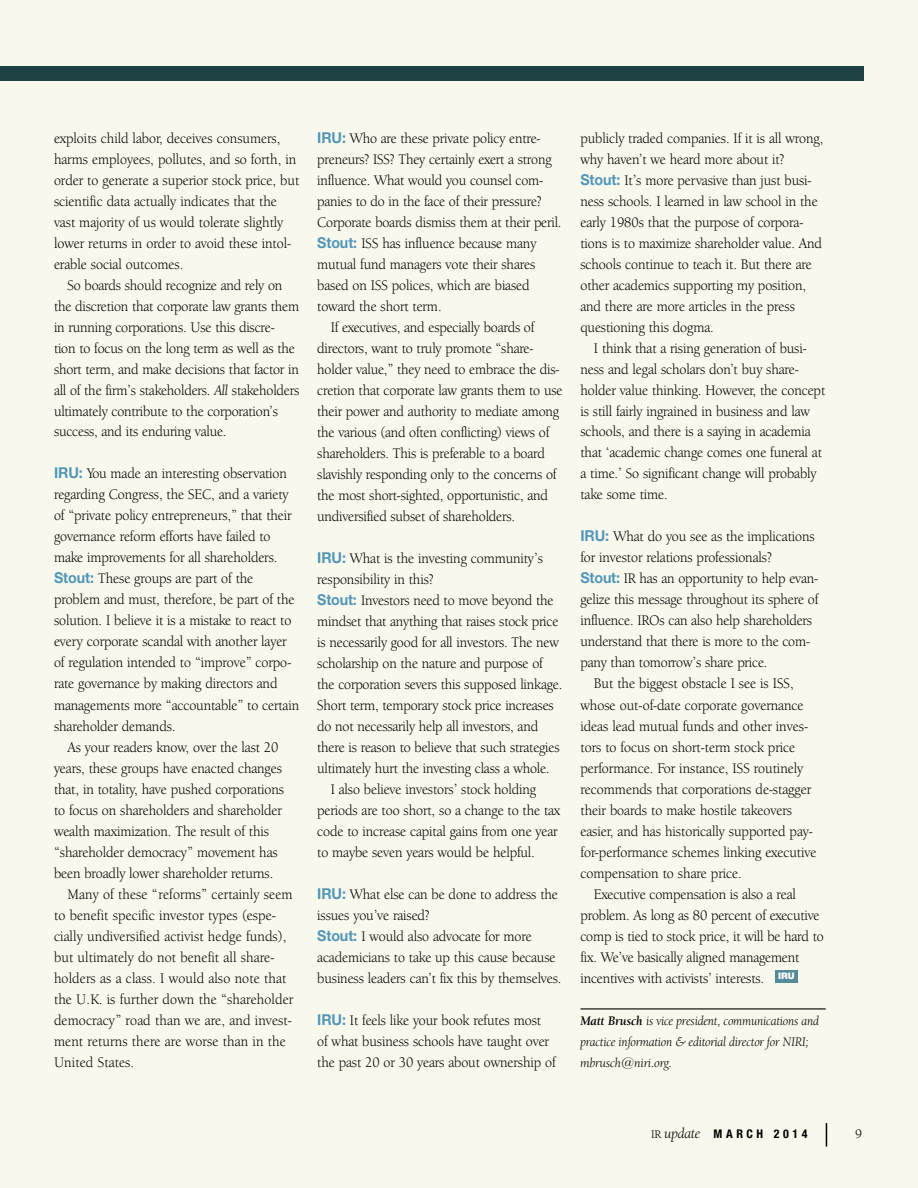
<style>
.page{position:relative;width:918px;height:1188px;background:#f9f8ec}
.page>*{position:absolute;margin:0;border:0;box-sizing:border-box;transform-origin:0 0}
.t1{font:15px/21px "Berkeley Oldstyle IT Cby BT";letter-spacing:-.005em;color:#000;scale:.95 1}
.t2{font:italic 13.5px/21px "Berkeley Oldstyle IT Cby BT";letter-spacing:-.005em;color:#000;scale:.95 1}
.t3{font:13.5px "Berkeley Oldstyle IT Cby BT";color:#000}
.t4{font:700 condensed 12px "Helvetica Neue LT Pro";letter-spacing:.3em;color:#000}
.s1{font-style:italic}
.s2{font-family:"Helvetica Neue LT Pro";font-weight:700;color:#5196b8}
.s3{font-weight:700}
.s4{font-family:"Berkeley Oldstyle IT Cby BT";font-weight:400;font-stretch:normal}
.s5{font-family:"Berkeley Oldstyle IT Cby BT";font-weight:400;font-style:italic;font-stretch:normal;font-size:15px}
</style>
<div class="page">
<hr style="left:580px;top:1008px;width:246px;height:2px;background:#000">
<div style="left:775px;top:970px;width:22px;height:12px;background:#558a9b"></div>
<svg style="left:826px;top:1123px;width:1px;height:24px"></svg>
<div style="left:0;top:66px;width:864px;height:15px;background:#1e4244"></div>
<p class="t1" style="left:54px;top:127px;width:260px">exploits child labor, deceives consumers, harms employees, pollutes, and so forth, in order to generate a superior stock price, but scientific data actually indicates that the vast majority of us would tolerate slightly lower returns in order to avoid these intol&shy;erable social outcomes.</p>
<p class="t1" style="left:54px;top:274px;width:260px;text-indent:13px">So boards should recognize and rely on the discretion that corporate law grants them in running corporations. Use this discre&shy;tion to focus on the long term as well as the short term, and make decisions that factor in all of the firm’s stakeholders. <span class="s1">All</span> stakeholders ultimately contribute to the corporation’s success, and its enduring value.</p>
<p class="t1" style="left:54px;top:463px;width:260px"><span class="s2">IRU:</span> You made an interesting observation regarding Congress, the SEC, and a variety of “private policy entrepreneurs,” that their governance reform efforts have failed to make improvements for all shareholders.<br><span class="s2">Stout:</span> These groups are part of the problem and must, therefore, be part of the solution. I believe it is a mistake to react to every corporate scandal with another layer of regulation intended to “improve” corpo&shy;rate governance by making directors and managements more “accountable” to certain shareholder demands.</p>
<p class="t1" style="left:67px;top:736px;width:224px">As your readers know, over the last 20</p>
<p class="t1" style="left:54px;top:757px;width:241px">years, these groups have enacted changes</p>
<p class="t1" style="left:54px;top:778px;width:244px">that, in totality, have pushed corporations</p>
<p class="t1" style="left:54px;top:799px;width:241px">to focus on shareholders and shareholder</p>
<p class="t1" style="left:54px;top:820px;width:228px">wealth maximization. The result of this</p>
<p class="t1" style="left:54px;top:841px;width:237px">“shareholder democracy” movement has</p>
<p class="t1" style="left:54px;top:862px;width:233px">been broadly lower shareholder returns.</p>
<p class="t1" style="left:67px;top:883px;width:238px">Many of these “reforms” certainly seem</p>
<p class="t1" style="left:54px;top:904px;width:235px">to benefit specific investor types (espe-</p>
<p class="t1" style="left:54px;top:925px;width:246px">cially undiversified activist hedge funds),</p>
<p class="t1" style="left:54px;top:946px;width:234px">but ultimately do not benefit all share-</p>
<p class="t1" style="left:54px;top:967px;width:246px">holders as a class. I would also note that</p>
<p class="t1" style="left:54px;top:988px;width:253px">the U.K. is further down the “shareholder</p>
<p class="t1" style="left:54px;top:1009px;width:252px">democracy” road than we are, and invest-</p>
<p class="t1" style="left:54px;top:1030px;width:246px">ment returns there are worse than in the</p>
<p class="t1" style="left:54px;top:1051px;width:86px">United States.</p>
<p class="t1" style="left:317px;top:127px;width:237px"><span class="s2">IRU:</span> Who are these private policy entre-</p>
<p class="t1" style="left:317px;top:148px;width:248px">preneurs? ISS? They certainly exert a strong</p>
<p class="t1" style="left:317px;top:169px;width:239px">influence. What would you counsel com-</p>
<p class="t1" style="left:317px;top:190px;width:238px">panies to do in the face of their pressure?</p>
<p class="t1" style="left:317px;top:211px;width:259px">Corporate boards dismiss them at their peril.</p>
<p class="t1" style="left:317px;top:232px;width:232px"><span class="s2">Stout:</span> ISS has influence because many</p>
<p class="t1" style="left:317px;top:253px;width:231px">mutual fund managers vote their shares</p>
<p class="t1" style="left:317px;top:274px;width:225px">based on ISS polices, which are biased</p>
<p class="t1" style="left:317px;top:295px;width:132px">toward the short term.</p>
<p class="t1" style="left:331px;top:316px;width:216px">If executives, and especially boards of</p>
<p class="t1" style="left:317px;top:337px;width:229px">directors, want to truly promote “share-</p>
<p class="t1" style="left:317px;top:358px;width:257px">holder value,” they need to embrace the dis-</p>
<p class="t1" style="left:317px;top:379px;width:260px">cretion that corporate law grants them to use</p>
<p class="t1" style="left:317px;top:400px;width:256px">their power and authority to mediate among</p>
<p class="t1" style="left:317px;top:421px;width:246px">the various (and often conflicting) views of</p>
<p class="t1" style="left:317px;top:442px;width:241px">shareholders. This is preferable to a board</p>
<p class="t1" style="left:317px;top:463px;width:253px">slavishly responding only to the concerns of</p>
<p class="t1" style="left:317px;top:484px;width:244px">the most short-sighted, opportunistic, and</p>
<p class="t1" style="left:317px;top:505px;width:210px">undiversified subset of shareholders.</p>
<p class="t1" style="left:317px;top:547px;width:239px"><span class="s2">IRU:</span> What is the investing community’s</p>
<p class="t1" style="left:317px;top:568px;width:124px">responsibility in this?</p>
<p class="t1" style="left:317px;top:589px;width:250px"><span class="s2">Stout:</span> Investors need to move beyond the</p>
<p class="t1" style="left:317px;top:610px;width:255px">mindset that anything that raises stock price</p>
<p class="t1" style="left:317px;top:631px;width:256px">is necessarily good for all investors. The new</p>
<p class="t1" style="left:317px;top:652px;width:239px">scholarship on the nature and purpose of</p>
<p class="t1" style="left:317px;top:673px;width:260px">the corporation severs this supposed linkage.</p>
<p class="t1" style="left:317px;top:694px;width:251px">Short term, temporary stock price increases</p>
<p class="t1" style="left:317px;top:715px;width:234px">do not necessarily help all investors, and</p>
<p class="t1" style="left:317px;top:736px;width:257px">there is reason to believe that such strategies</p>
<p class="t1" style="left:317px;top:757px;width:246px">ultimately hurt the investing class a whole.</p>
<p class="t1" style="left:331px;top:778px;width:218px">I also believe investors’ stock holding</p>
<p class="t1" style="left:317px;top:799px;width:257px">periods are too short, so a change to the tax</p>
<p class="t1" style="left:317px;top:820px;width:255px">code to increase capital gains from one year</p>
<p class="t1" style="left:317px;top:841px;width:231px">to maybe seven years would be helpful.</p>
<p class="t1" style="left:317px;top:883px;width:259px"><span class="s2">IRU:</span> What else can be done to address the issues you’ve raised?<br><span class="s2">Stout:</span> I would also advocate for more academicians to take up this cause because business leaders can’t fix this by themselves.</p>
<p class="t1" style="left:317px;top:1009px;width:252px"><span class="s2">IRU:</span> It feels like your book refutes most<br>of what business schools have taught over the past 20 or 30 years about ownership of</p>
<p class="t1" style="left:580px;top:127px;width:257px">publicly traded companies. If it is all wrong, why haven’t we heard more about it?<br><span class="s2">Stout:</span> It’s more pervasive than just busi&shy;ness schools. I learned in law school in the early 1980s that the purpose of corpora&shy;tions is to maximize shareholder value. And schools continue to teach it. But there are other academics supporting my position, and there are more articles in the press questioning this dogma.</p>
<p class="t1" style="left:580px;top:337px;width:259px;text-indent:13px">I think that a rising generation of busi&shy;ness and legal scholars don’t buy share&shy;holder value thinking. However, the concept is still fairly ingrained in business and law schools, and there is a saying in academia that ‘academic change comes one funeral at a time.’ So significant change will probably take some time.</p>
<p class="t1" style="left:580px;top:526px;width:248px"><span class="s2">IRU:</span> What do you see as the implications</p>
<p class="t1" style="left:580px;top:547px;width:203px">for investor relations professionals?</p>
<p class="t1" style="left:580px;top:568px;width:252px"><span class="s2">Stout:</span> IR has an opportunity to help evan-</p>
<p class="t1" style="left:580px;top:589px;width:252px">gelize this message throughout its sphere of</p>
<p class="t1" style="left:580px;top:610px;width:245px">influence. IROs can also help shareholders</p>
<p class="t1" style="left:580px;top:631px;width:243px">understand that there is more to the com-</p>
<p class="t1" style="left:580px;top:652px;width:198px">pany than tomorrow’s share price.</p>
<p class="t1" style="left:594px;top:673px;width:212px">But the biggest obstacle I see is ISS,</p>
<p class="t1" style="left:580px;top:694px;width:236px">whose out-of-date corporate governance</p>
<p class="t1" style="left:580px;top:715px;width:241px">ideas lead mutual funds and other inves-</p>
<p class="t1" style="left:580px;top:736px;width:227px">tors to focus on short-term stock price</p>
<p class="t1" style="left:580px;top:757px;width:236px">performance. For instance, ISS routinely</p>
<p class="t1" style="left:580px;top:778px;width:244px">recommends that corporations de-stagger</p>
<p class="t1" style="left:580px;top:799px;width:224px">their boards to make hostile takeovers</p>
<p class="t1" style="left:580px;top:820px;width:246px">easier, and has historically supported pay-</p>
<p class="t1" style="left:580px;top:841px;width:250px">for-performance schemes linking executive</p>
<p class="t1" style="left:580px;top:862px;width:171px">compensation to share price.</p>
<p class="t1" style="left:594px;top:883px;width:214px">Executive compensation is also a real</p>
<p class="t1" style="left:580px;top:904px;width:253px">problem. As long as 80 percent of executive</p>
<p class="t1" style="left:580px;top:925px;width:258px">comp is tied to stock price, it will be hard to</p>
<p class="t1" style="left:580px;top:946px;width:232px">fix. We’ve basically aligned management</p>
<p class="t1" style="left:580px;top:967px;width:227px">incentives with activists’ interests. <sup>IRU</sup></p>
<p class="t2" style="left:580px;top:1010px;width:253px"><span class="s3">Matt Brusch</span> is vice president, communications and practice information &amp; editorial director for NIRI; mbrusch@niri.org.</p>
<p class="t4" style="left:651px;top:1127px;width:158px"><span class="s4">IR</span> <span class="s5">update</span> MARCH 2014</p>
<p class="t3" style="left:855px;top:1126px;width:8px">9</p>
</div>
